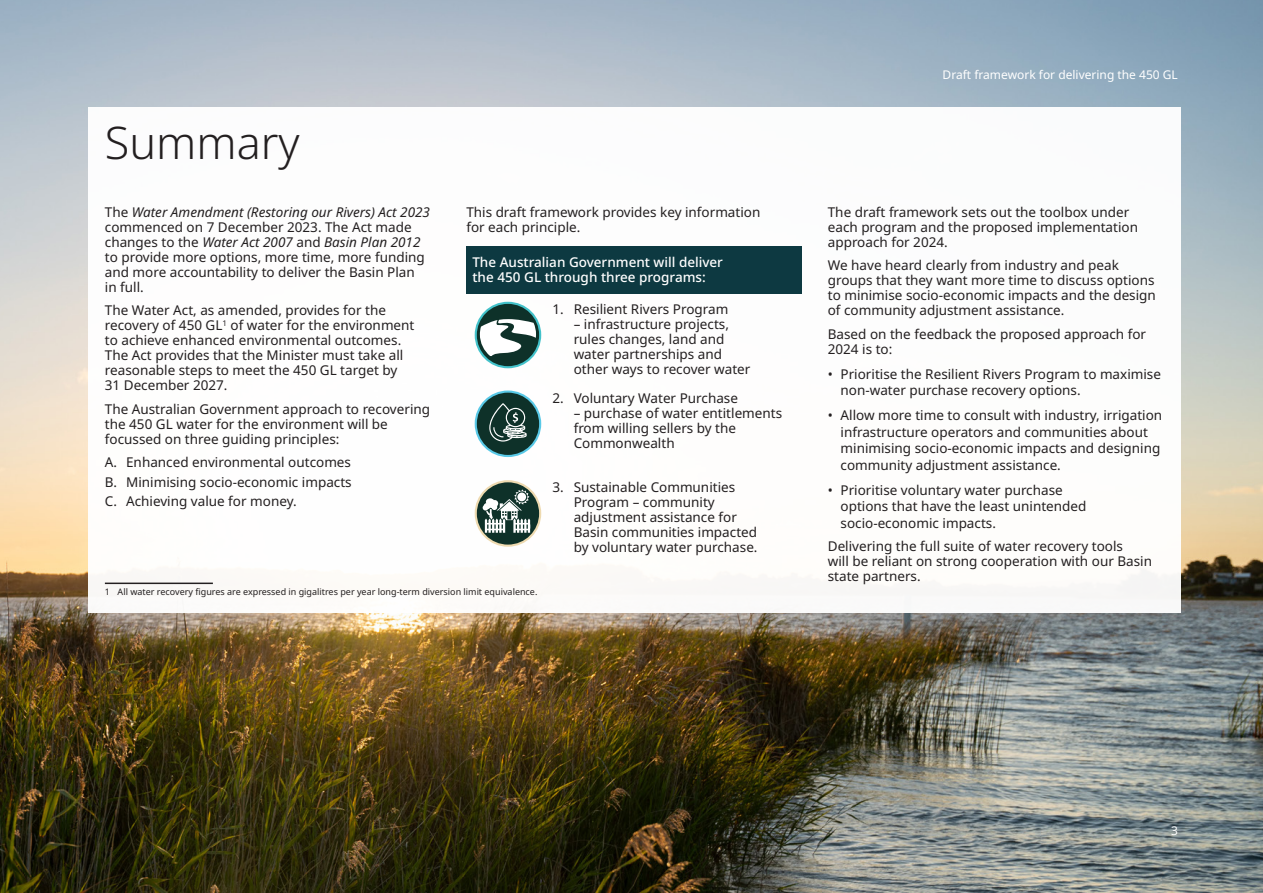
<style>
.page{position:relative;width:1263px;height:893px;background:#fff}
.page>*{position:absolute;margin:0;border:0;box-sizing:border-box;transform-origin:0 0}
.t1{font:300 45px "Noto Sans";color:#231f20}
.t2{font:13.5px/15px "Noto Sans";color:#231f20}
.t3{font:500 13.5px/15px "Noto Sans";color:#fff}
.Copyright_page{font:12px "Noto Sans";color:#fff}
.Footnote_reference{font:9px "Noto Sans";color:#231f20}
.s1{font-style:italic}
</style>
<div class="page">
<img style="left:0;top:0;width:1263px;height:893px">
<div style="left:88px;top:107px;width:1093px;height:505px;background:#fff"></div>
<hr style="left:105px;top:583px;width:108px;height:1px;background:#231f20">
<div style="left:466px;top:246px;width:336px;height:47px;background:#0d3941"></div>
<div style="left:476px;top:303px;width:64px;height:64px;background:#0e3129;border-radius:50%"></div>
<div style="left:475px;top:302px;width:66px;height:66px;border:2px solid #43c2ca;border-radius:50%"></div>
<svg style="left:480px;top:319px;width:56px;height:37px"></svg>
<svg style="left:476px;top:392px;width:64px;height:64px"></svg>
<div style="left:475px;top:390px;width:66px;height:67px;border:2px solid #59c9e7;border-radius:50%"></div>
<div style="left:480px;top:396px;width:56px;height:56px;background:#0e3129;border-radius:50%"></div>
<svg style="left:489px;top:403px;width:38px;height:39px"></svg>
<svg style="left:476px;top:481px;width:64px;height:65px"></svg>
<div style="left:475px;top:480px;width:66px;height:67px;border:2px solid #eedab0;border-radius:50%"></div>
<svg style="left:483px;top:489px;width:47px;height:44px"></svg>
<h2 class="t1" style="left:105px;top:111px;width:196px">Summary</h2>
<p class="t2" style="left:105px;top:205px;width:327px">The <span class="s1">Water Amendment (Restoring our Rivers) Act 2023 </span>commenced on 7 December 2023. The Act made changes to the <span class="s1">Water Act 2007</span> and <span class="s1">Basin Plan 2012 </span>to provide more options, more time, more funding and more accountability to deliver the Basin Plan<br>in full.</p>
<p class="t2" style="left:105px;top:303px;width:311px">The Water Act, as amended, provides for the recovery of 450 GL<sup>1</sup> of water for the environment to achieve enhanced environmental outcomes.<br>The Act provides that the Minister must take all reasonable steps to meet the 450 GL target by 31 December 2027.</p>
<p class="t2" style="left:105px;top:402px;width:327px">The Australian Government approach to recovering the 450 GL water for the environment will be focussed on three guiding principles:</p>
<p class="t2" style="left:105px;top:455px;width:248px">A. Enhanced environmental outcomes</p>
<p class="t2" style="left:105px;top:475px;width:248px">B. Minimising socio‑economic impacts</p>
<p class="t2" style="left:105px;top:494px;width:193px">C. Achieving value for money.</p>
<p class="t2" style="left:466px;top:205px;width:296px">This draft framework provides key information for each principle.</p>
<p class="t3" style="left:472px;top:255px;width:252px">The Australian Government will deliver the 450 GL through three programs:</p>
<p class="t2" style="left:552px;top:302px;width:177px">1. Resilient Rivers Program</p>
<p class="t2" style="left:574px;top:317px;width:178px">– infrastructure projects, rules changes, land and water partnerships and other ways to recover water</p>
<p class="t2" style="left:552px;top:391px;width:187px">2. Voluntary Water Purchase</p>
<p class="t2" style="left:574px;top:406px;width:210px">– purchase of water entitlements from willing sellers by the<br>Commonwealth</p>
<p class="t2" style="left:574px;top:480px;width:185px;text-indent:-21px">3. Sustainable Communities<br>Program – community adjustment assistance for<br>Basin communities impacted by voluntary water purchase.</p>
<p class="Footnote_reference" style="left:105px;top:586px;width:434px">1 All water recovery figures are expressed in gigalitres per year long‑term diversion limit equivalence.</p>
<p class="Copyright_page" style="left:943px;top:66px;width:237px">Draft framework for delivering the 450 GL</p>
<p class="t2" style="left:828px;top:205px;width:312px">The draft framework sets out the toolbox under each program and the proposed implementation approach for 2024.</p>
<p class="t2" style="left:828px;top:258px;width:330px">We have heard clearly from industry and peak groups that they want more time to discuss options to minimise socio‑economic impacts and the design of community adjustment assistance.</p>
<p class="t2" style="left:828px;top:327px;width:320px">Based on the feedback the proposed approach for<br>2024 is to:</p>
<p class="t2" style="left:840px;top:366px;width:322px;line-height:16.5px;text-indent:-13px">• Prioritise the Resilient Rivers Program to maximise non‑water purchase recovery options.</p>
<p class="t2" style="left:840px;top:408px;width:323px;line-height:16.5px;text-indent:-13px">• Allow more time to consult with industry, irrigation infrastructure operators and communities about minimising socio‑economic impacts and designing community adjustment assistance.</p>
<p class="t2" style="left:840px;top:482px;width:247px;line-height:16.5px;text-indent:-13px">• Prioritise voluntary water purchase options that have the least unintended socio‑economic impacts.</p>
<p class="t2" style="left:828px;top:539px;width:326px">Delivering the full suite of water recovery tools<br>will be reliant on strong cooperation with our Basin state partners.</p>
<p class="Copyright_page" style="left:1171px;top:823px;width:8px">3</p>
</div>
